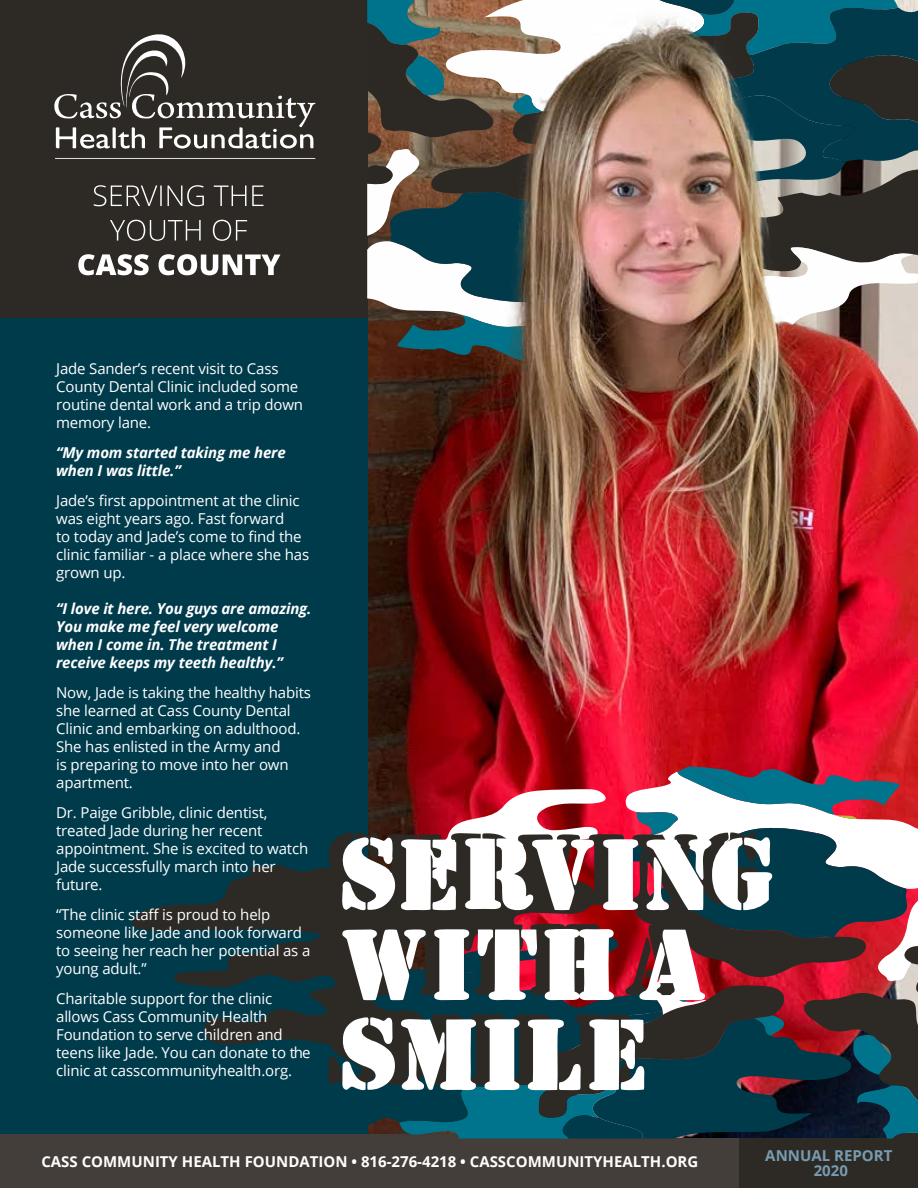
<style>
.page{position:relative;width:918px;height:1188px;background:#fff}
.page>*{position:absolute;margin:0;border:0;box-sizing:border-box;transform-origin:0 0}
.t1{font:15px/18px "Open Sans";letter-spacing:-.01em;color:#fff}
.t2{font:italic 700 15px/18px "Open Sans";letter-spacing:-.01em;color:#fff}
.t3{font:700 15px "Open Sans";color:#fff}
.t4{font:700 15px/15px "Open Sans";color:#779cb0;text-align:center}
</style>
<div class="page">
<div style="left:0;top:317px;width:367px;height:818px;background:#003b4c"></div>
<div style="left:0;top:1135px;width:740px;height:53px;background:#433e3a"></div>
<div style="left:740px;top:1135px;width:178px;height:53px;background:#2d2a26"></div>
<div style="left:0;top:0;width:367px;height:317px;background:#2d2a26"></div>
<svg style="left:78px;top:254px;width:202px;height:21px"></svg>
<svg style="left:110px;top:220px;width:137px;height:21px"></svg>
<svg style="left:94px;top:185px;width:169px;height:21px"></svg>
<svg style="left:55px;top:158px;width:260px;height:1px"></svg>
<svg style="left:54px;top:34px;width:261px;height:115px"></svg>
<img style="left:367px;top:0;width:551px;height:766px">
<svg style="left:132px;top:864px;width:193px;height:104px"></svg>
<svg style="left:174px;top:968px;width:151px;height:77px"></svg>
<svg style="left:325px;top:766px;width:593px;height:373px"></svg>
<p class="t1" style="left:56px;top:360px;width:249px">Jade Sander’s recent visit to Cass<br>County Dental Clinic included some routine dental work and a trip down memory lane.</p>
<p class="t2" style="left:56px;top:444px;width:231px">“My mom started taking me here when I was little.”</p>
<p class="t1" style="left:56px;top:492px;width:255px">Jade’s first appointment at the clinic was eight years ago. Fast forward<br>to today and Jade’s come to find the clinic familiar - a place where she has grown up.</p>
<p class="t2" style="left:56px;top:600px;width:257px">“I love it here. You guys are amazing.<br>You make me feel very welcome when I come in. The treatment I receive keeps my teeth healthy.”</p>
<p class="t1" style="left:56px;top:684px;width:256px">Now, Jade is taking the healthy habits she learned at Cass County Dental<br>Clinic and embarking on adulthood.<br>She has enlisted in the Army and<br>is preparing to move into her own apartment.</p>
<p class="t1" style="left:56px;top:804px;width:254px">Dr. Paige Gribble, clinic dentist, treated Jade during her recent appointment. She is excited to watch<br>Jade successfully march into her future.</p>
<p class="t1" style="left:56px;top:906px;width:256px">“The clinic staff is proud to help someone like Jade and look forward to seeing her reach her potential as a young adult.”</p>
<p class="t1" style="left:56px;top:990px;width:256px">Charitable support for the clinic allows Cass Community Health Foundation to serve children and teens like Jade. You can donate to the clinic at casscommunityhealth.org.</p>
<p class="t3" style="left:41px;top:1151px;width:659px">CASS COMMUNITY HEALTH FOUNDATION • 816-276-4218 • CASSCOMMUNITYHEALTH.ORG</p>
<p class="t4" style="left:765px;top:1148px;width:129px">ANNUAL REPORT<br>2020</p>
</div>
